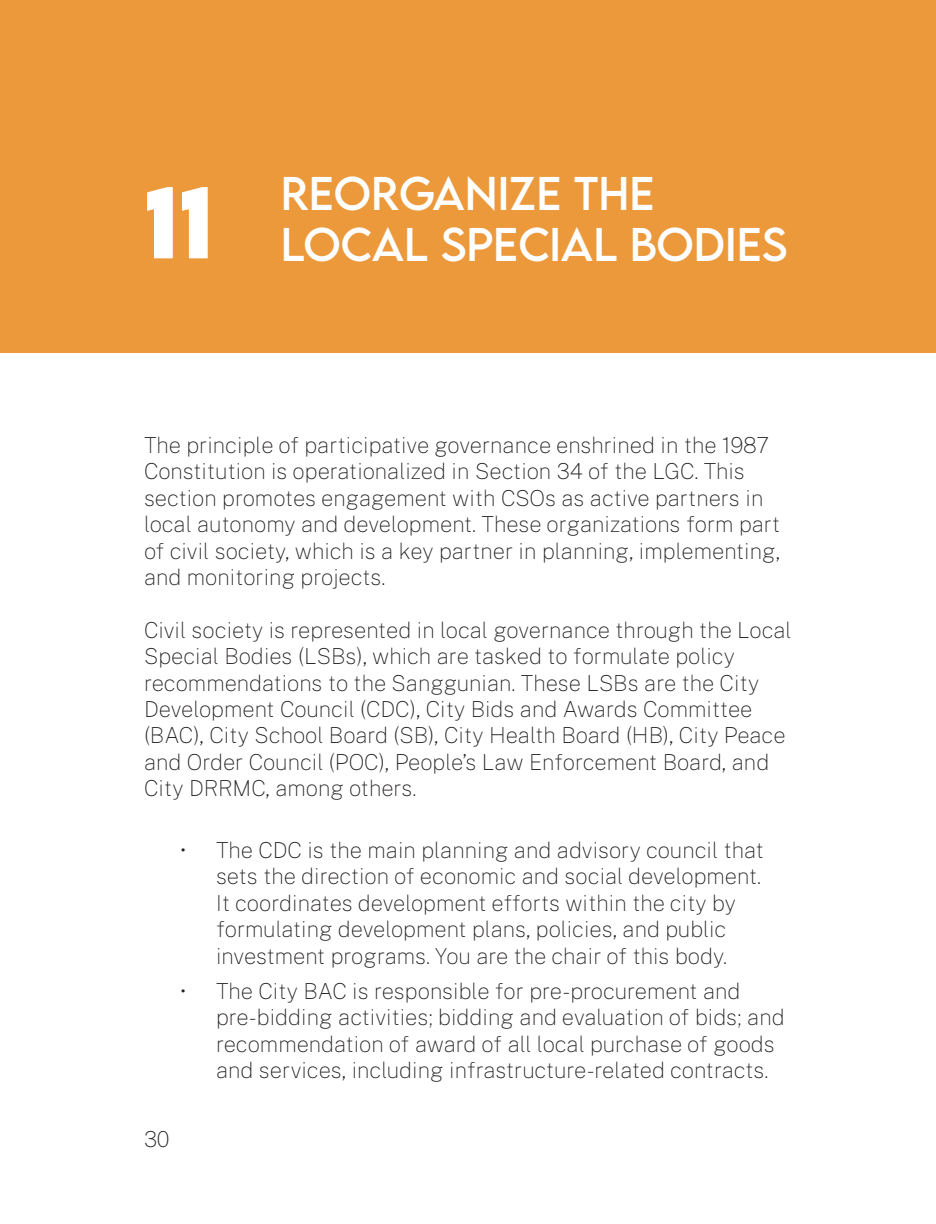
<style>
.page{position:relative;width:936px;height:1224px;background:#fff}
.page>*{position:absolute;margin:0;border:0;box-sizing:border-box;transform-origin:0 0}
.Subsection_Title{font:700 90px "LEMONMILK";color:#fff}
.Subsection_Title-2{font:42px "LEMONMILK";color:#fff}
.t1{font:100 22px/26.4px "Public Sans";color:#231f20}
</style>
<div class="page">
<div style="left:0;top:0;width:936px;height:353px;background:#ec993c"></div>
<p class="Subsection_Title" style="left:144px;top:162px;width:71px">11</p>
<p class="Subsection_Title-2" style="left:281px;top:166px;width:30px">REOR</p>
<p class="Subsection_Title-2" style="left:399px;top:166px;width:202px">GANIZE THE</p>
<p class="Subsection_Title-2" style="left:281px;top:217px;width:481px">LOCAL SPECIAL BODIES</p>
<p class="t1" style="left:144px;top:430px;width:638px">The principle of participative governance enshrined in the 1987<br>Constitution is operationalized in Section 34 of the LGC. This section promotes engagement with CSOs as active partners in local autonomy and development. These organizations form part of civil society, which is a key partner in planning, implementing, and monitoring projects.</p>
<p class="t1" style="left:144px;top:615px;width:649px">Civil society is represented in local governance through the Local Special Bodies (LSBs), which are tasked to formulate policy recommendations to the Sanggunian. These LSBs are the City Development Council (CDC), City Bids and Awards Committee (BAC), City School Board (SB), City Health Board (HB), City Peace and Order Council (POC), People’s Law Enforcement Board, and City DRRMC, among others.</p>
<p class="t1" style="left:216px;top:835px;width:549px;text-indent:-36px">• The CDC is the main planning and advisory council that sets the direction of economic and social development.<br>It coordinates development efforts within the city by formulating development plans, policies, and public investment programs. You are the chair of this body.</p>
<p class="t1" style="left:216px;top:976px;width:570px;text-indent:-36px">• The City BAC is responsible for pre-procurement and pre-bidding activities; bidding and evaluation of bids; and recommendation of award of all local purchase of goods and services, including infrastructure-related contracts.</p>
<p class="t1" style="left:144px;top:1124px;width:27px">30</p>
</div>
